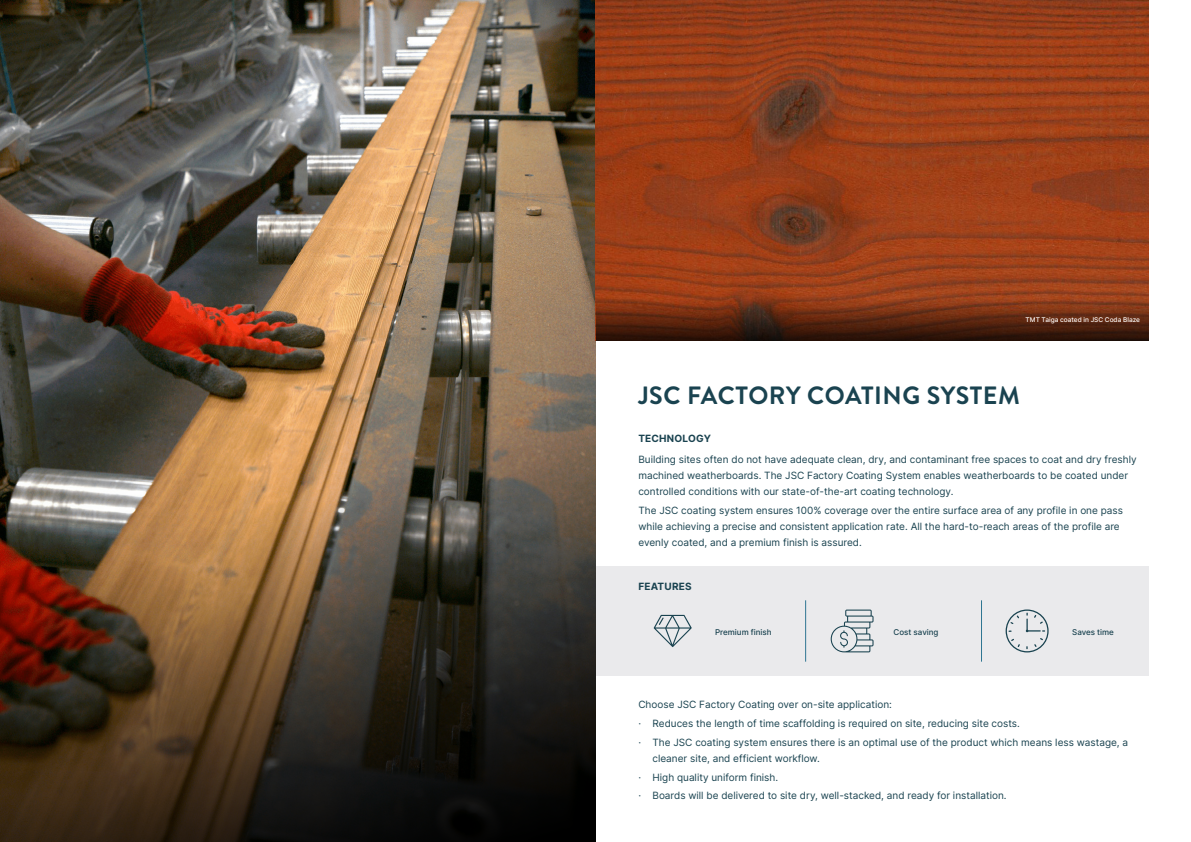
<style>
.page{position:relative;width:1191px;height:842px;background:#fff}
.page>*{position:absolute;margin:0;border:0;box-sizing:border-box;transform-origin:0 0}
.t1{font:700 25px "Brandon Grotesque";letter-spacing:.02em;color:#1a4350}
.t2{font:10px/16px "Inter";color:#1a4350}
.t3{font:700 10px "Inter";letter-spacing:.02em;color:#1a4350}
.t4{font:500 8px "Inter";color:#1a4350}
.t5{font:500 6.5px "Inter";color:#fff}
</style>
<div class="page">
<img style="left:0;top:0;width:596px;height:356px">
<img style="left:0;top:356px;width:596px;height:486px">
<img style="left:596px;top:0;width:552px;height:273px">
<svg style="left:596px;top:273px;width:553px;height:68px;background:#743014"></svg>
<div style="left:596px;top:566px;width:552px;height:110px;background:#eaeaec"></div>
<hr style="left:805px;top:600px;width:1px;height:62px;background:#2f7692">
<hr style="left:981px;top:600px;width:1px;height:62px;background:#2f7692">
<svg style="left:830px;top:610px;width:43px;height:42px"></svg>
<svg style="left:1005px;top:609px;width:43px;height:43px"></svg>
<svg style="left:654px;top:615px;width:37px;height:32px"></svg>
<p class="t5" style="left:1025px;top:315px;width:116px">TMT Taiga coated in JSC Coda Blaze</p>
<h1 class="t1" style="left:638px;top:378px;width:383px">JSC FACTORY COATING SYSTEM</h1>
<p class="t3" style="left:638px;top:431px;width:74px">TECHNOLOGY</p>
<p class="t2" style="left:638px;top:451px;width:500px">Building sites often do not have adequate clean, dry, and contaminant free spaces to coat and dry freshly machined weatherboards. The JSC Factory Coating System enables weatherboards to be coated under controlled conditions with our state-of-the-art coating technology.</p>
<p class="t2" style="left:638px;top:502px;width:486px">The JSC coating system ensures 100% coverage over the entire surface area of any profile in one pass while achieving a precise and consistent application rate. All the hard-to-reach areas of the profile are evenly coated, and a premium finish is assured.</p>
<p class="t3" style="left:638px;top:579px;width:55px">FEATURES</p>
<p class="t4" style="left:715px;top:626px;width:58px">Premium finish</p>
<p class="t4" style="left:893px;top:626px;width:46px">Cost saving</p>
<p class="t4" style="left:1072px;top:626px;width:43px">Saves time</p>
<p class="t2" style="left:638px;top:695px;width:491px;line-height:18.8px">Choose JSC Factory Coating over on-site application:<br>· Reduces the length of time scaffolding is required on site, reducing site costs.<br>· The JSC coating system ensures there is an optimal use of the product which means less wastage, a</p>
<p class="t2" style="left:638px;top:748px;width:370px;line-height:18.8px;text-indent:14px">cleaner site, and efficient workflow.<br>· High quality uniform finish.<br>· Boards will be delivered to site dry, well-stacked, and ready for installation.</p>
</div>
